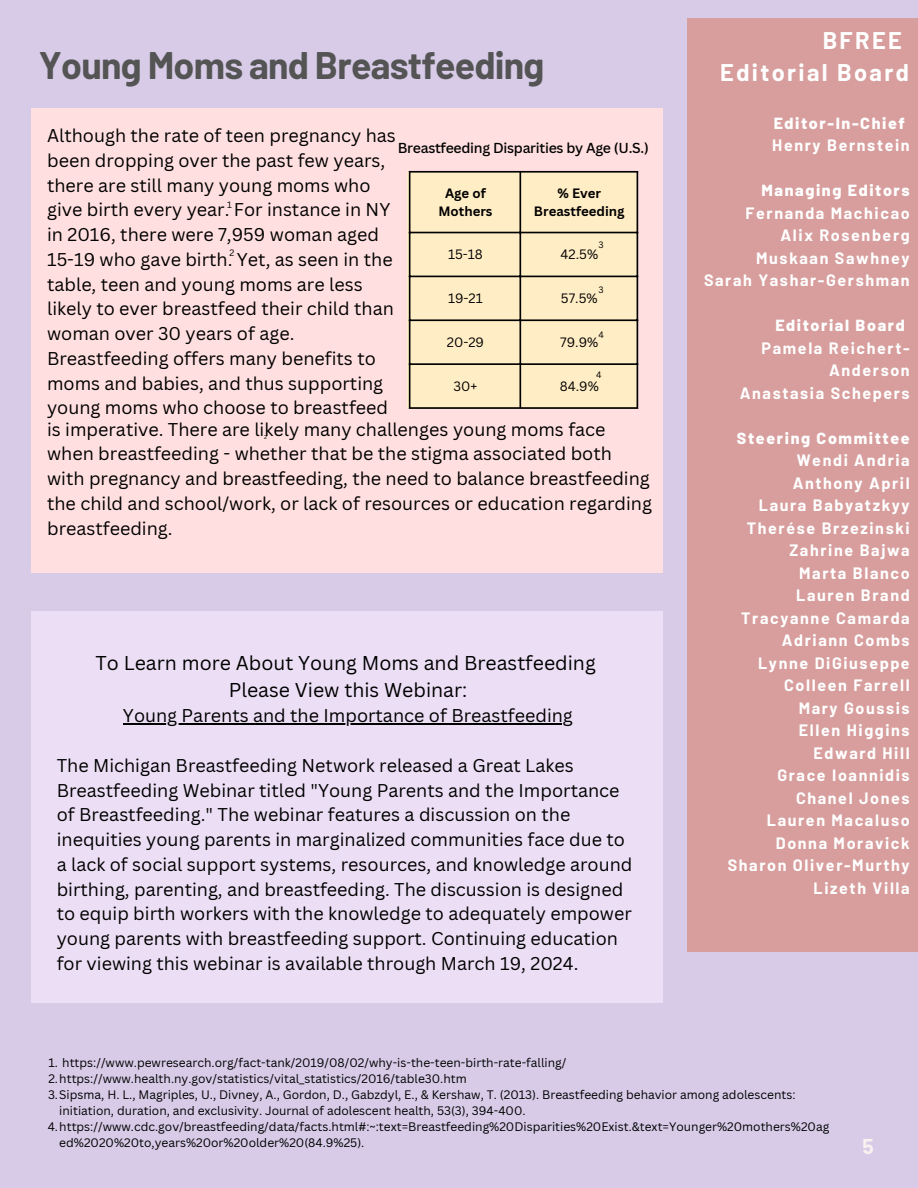
<style>
.page{position:relative;width:918px;height:1188px;background:#d7cbe8}
.page>*{position:absolute;margin:0;border:0;box-sizing:border-box;transform-origin:0 0}
.t1{font:700 37.5px "Barlow";letter-spacing:-.02em;color:#545454}
.t2{font:700 23.55px "Barlow";letter-spacing:.1em;color:#fff}
.t3{font:700 21px "Barlow";color:#f9f1f0}
.t4{font:19.5px "Canva Sans";color:#000}
.t5{font:18px/24.8px "Canva Sans";color:#000}
.t6{font:700 16.05px/22.5px "Barlow";letter-spacing:.1em;color:#fff;text-align:right}
.t7{font:800 16.05px "Barlow";letter-spacing:.1em;color:#fff}
.t8{font:500 14.1px "Canva Sans";letter-spacing:-.02em;color:#010101}
.t9{font:13.2px "Canva Sans";color:#000}
.t10{font:700 13.2px/17.5px "Canva Sans";color:#000;text-align:center}
.t11{font:12px/16px "Canva Sans";color:#000}
.t12{font:9px "Canva Sans";color:#000}
.t13{font:5.55px "Canva Sans";color:#000}
</style>
<div class="page">
<div style="left:688px;top:18px;width:230px;height:933px;background:#d79e9d"></div>
<div style="left:31px;top:108px;width:632px;height:465px;background:#ffdfdf"></div>
<div style="left:407px;top:171px;width:230px;height:238px;background:#ffedc5"></div>
<hr style="left:409px;top:173px;width:1px;height:234px;background:#000">
<hr style="left:519px;top:173px;width:2px;height:234px;background:#000">
<hr style="left:637px;top:173px;width:1px;height:234px;background:#000">
<hr style="left:409px;top:171px;width:229px;height:2px;background:#000">
<hr style="left:409px;top:232px;width:229px;height:1px;background:#000">
<hr style="left:409px;top:276px;width:229px;height:1px;background:#000">
<hr style="left:409px;top:319px;width:229px;height:2px;background:#000">
<hr style="left:409px;top:363px;width:229px;height:2px;background:#000">
<hr style="left:409px;top:407px;width:229px;height:2px;background:#000">
<div style="left:31px;top:611px;width:632px;height:392px;background:#ecdff5"></div>
<hr style="left:123px;top:724px;width:450px;height:1px;background:#000">
<p class="t1" style="left:39px;top:41px;width:507px">Young Moms and Breastfeeding</p>
<p class="t5" style="left:47px;top:123px;width:350px">Although the rate of teen pregnancy has been dropping over the past few years, there are still many young moms who give birth every year. For instance in NY in 2016, there were 7,959 woman aged 15-19 who gave birth. Yet, as seen in the table, teen and young moms are less likely to ever breastfeed their child than woman over 30 years of age.<br>Breastfeeding offers many benefits to moms and babies, and thus supporting young moms who choose to breastfeed</p>
<p class="t8" style="left:398px;top:138px;width:253px">Breastfeeding Disparities by Age (U.S.)</p>
<p class="t10" style="left:438px;top:184px;width:56px">Age of<br>Mothers</p>
<p class="t10" style="left:534px;top:184px;width:92px">% Ever<br>Breastfeeding</p>
<p class="t9" style="left:448px;top:245px;width:36px">15-18</p>
<p class="t9" style="left:561px;top:245px;width:39px">42.5%</p>
<p class="t9" style="left:448px;top:289px;width:36px">19-21</p>
<p class="t9" style="left:561px;top:289px;width:38px">57.5%</p>
<p class="t9" style="left:447px;top:333px;width:39px">20-29</p>
<p class="t9" style="left:560px;top:333px;width:40px">79.9%</p>
<p class="t9" style="left:454px;top:376px;width:25px">30+</p>
<p class="t9" style="left:560px;top:376px;width:41px">84.9%</p>
<p class="t5" style="left:47px;top:416px;width:606px">is imperative. There are likely many challenges young moms face when breastfeeding - whether that be the stigma associated both with pregnancy and breastfeeding, the need to balance breastfeeding the child and school/work, or lack of resources or education regarding breastfeeding.</p>
<p class="t12" style="left:227px;top:198px;width:6px">1</p>
<p class="t12" style="left:599px;top:238px;width:7px">3</p>
<p class="t12" style="left:599px;top:283px;width:7px">3</p>
<p class="t12" style="left:598px;top:328px;width:7px">4</p>
<p class="t12" style="left:596px;top:368px;width:7px">4</p>
<p class="t12" style="left:230px;top:246px;width:6px">2</p>
<p class="t13" style="left:264px;top:433px;width:5px">2</p>
<p class="t13" style="left:261px;top:477px;width:5px">2</p>
<p class="t4" style="left:96px;top:649px;width:502px">To Learn more About Young Moms and Breastfeeding</p>
<p class="t4" style="left:229px;top:676px;width:240px">Please View this Webinar:</p>
<p class="t5" style="left:123px;top:703px;width:451px">Young Parents and the Importance of Breastfeeding</p>
<p class="t5" style="left:57px;top:753px;width:577px">The Michigan Breastfeeding Network released a Great Lakes Breastfeeding Webinar titled "Young Parents and the Importance of Breastfeeding." The webinar features a discussion on the inequities young parents in marginalized communities face due to a lack of social support systems, resources, and knowledge around birthing, parenting, and breastfeeding. The discussion is designed to equip birth workers with the knowledge to adequately empower young parents with breastfeeding support. Continuing education for viewing this webinar is available through March 19, 2024.</p>
<p class="t2" style="left:823px;top:25px;width:81px">BFREE</p>
<p class="t2" style="left:720px;top:58px;width:190px">Editorial Board</p>
<p class="t7" style="left:774px;top:112px;width:133px">Editor-In-Chief</p>
<p class="t6" style="left:772px;top:133px;width:139px">Henry Bernstein</p>
<p class="t7" style="left:761px;top:180px;width:150px">Managing Editors</p>
<p class="t6" style="left:746px;top:201px;width:166px">Fernanda Machicao</p>
<p class="t6" style="left:781px;top:223px;width:131px">Alix Rosenberg</p>
<p class="t6" style="left:756px;top:246px;width:155px">Muskaan Sawhney</p>
<p class="t6" style="left:704px;top:268px;width:207px">Sarah Yashar-Gershman</p>
<p class="t7" style="left:775px;top:315px;width:131px">Editorial Board</p>
<p class="t6" style="left:762px;top:336px;width:150px">Pamela Reichert-<br>Anderson</p>
<p class="t6" style="left:740px;top:381px;width:171px">Anastasia Schepers</p>
<p class="t7" style="left:737px;top:427px;width:174px">Steering Committee</p>
<p class="t6" style="left:797px;top:448px;width:114px">Wendi Andria</p>
<p class="t6" style="left:793px;top:471px;width:119px">Anthony April</p>
<p class="t6" style="left:759px;top:493px;width:152px">Laura Babyatzkyy</p>
<p class="t6" style="left:747px;top:516px;width:164px">Therése Brzezinski</p>
<p class="t6" style="left:789px;top:538px;width:122px">Zahrine Bajwa</p>
<p class="t6" style="left:799px;top:561px;width:112px">Marta Blanco</p>
<p class="t6" style="left:796px;top:583px;width:115px">Lauren Brand</p>
<p class="t6" style="left:741px;top:606px;width:170px">Tracyanne Camarda</p>
<p class="t6" style="left:782px;top:628px;width:129px">Adriann Combs</p>
<p class="t6" style="left:758px;top:651px;width:153px">Lynne DiGiuseppe</p>
<p class="t6" style="left:784px;top:673px;width:127px">Colleen Farrell</p>
<p class="t6" style="left:799px;top:696px;width:113px">Mary Goussis</p>
<p class="t6" style="left:799px;top:718px;width:112px">Ellen Higgins</p>
<p class="t6" style="left:814px;top:741px;width:98px">Edward Hill</p>
<p class="t6" style="left:777px;top:763px;width:134px">Grace Ioannidis</p>
<p class="t6" style="left:796px;top:786px;width:115px">Chanel Jones</p>
<p class="t6" style="left:767px;top:808px;width:144px">Lauren Macaluso</p>
<p class="t6" style="left:776px;top:831px;width:135px">Donna Moravick</p>
<p class="t6" style="left:728px;top:853px;width:183px">Sharon Oliver-Murthy</p>
<p class="t6" style="left:814px;top:876px;width:98px">Lizeth Villa</p>
<p class="t11" style="left:49px;top:1054px;width:519px">1. https://www.pewresearch.org/fact-tank/2019/08/02/why-is-the-teen-birth-rate-falling/</p>
<p class="t11" style="left:48px;top:1070px;width:420px">2.https://www.health.ny.gov/statistics/vital_statistics/2016/table30.htm</p>
<p class="t11" style="left:59px;top:1086px;width:738px;text-indent:-11px">3.Sipsma, H. L., Magriples, U., Divney, A., Gordon, D., Gabzdyl, E., &amp; Kershaw, T. (2013). Breastfeeding behavior among adolescents: initiation, duration, and exclusivity. Journal of adolescent health, 53(3), 394-400.</p>
<p class="t11" style="left:59px;top:1118px;width:772px;text-indent:-12px">4.https://www.cdc.gov/breastfeeding/data/facts.html#:~:text=Breastfeeding%20Disparities%20Exist.&amp;text=Younger%20mothers%20ag ed%2020%20to,years%20or%20older%20(84.9%25).</p>
<p class="t3" style="left:863px;top:1133px;width:13px">5</p>
</div>
